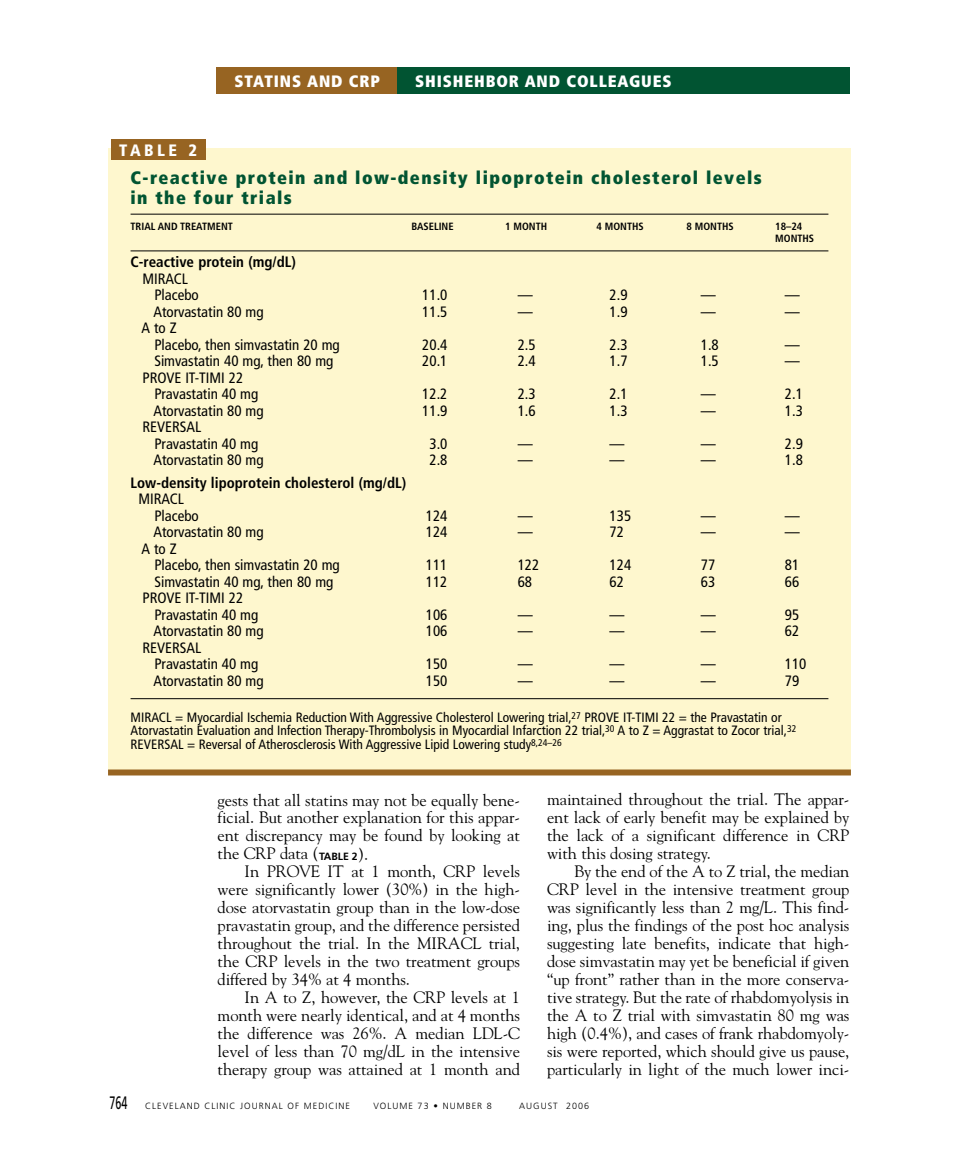
<style>
.page{position:relative;width:959px;height:1161px;background:#fff}
.page>*{position:absolute;margin:0;border:0;box-sizing:border-box;transform-origin:0 0}
.t1{font:900 condensed 18px/19.5px "Frutiger";letter-spacing:.08em;color:#015432}
.t2{font:16.5px/18px "Goudy";letter-spacing:-.005em;color:#000;text-align:justify}
.t3{font:900 condensed 16.5px "Frutiger";letter-spacing:.05em;color:#fff}
.t4{font:900 condensed 16.5px "Frutiger";letter-spacing:.21em;color:#fff}
.t5{font:condensed 15px/16.5px "Frutiger";color:#000}
.t6{font:700 condensed 15px "Frutiger";color:#000}
.t7{font:condensed 13.5px/13.5px "Frutiger";color:#000}
.t8{font:700 condensed 10.5px/12px "Frutiger";color:#000}
.t9{font:300 9px "Frutiger";letter-spacing:.11em;color:#000}
.s1{font-family:"Frutiger";font-weight:700;font-size:10.5px}
.s2{font-weight:400;font-size:18px}
</style>
<div class="page">
<div style="left:108px;top:148px;width:742px;height:626px;background:#fef7ce"></div>
<hr style="left:130px;top:214px;width:698px;height:1px;background:#000">
<hr style="left:130px;top:251px;width:698px;height:1px;background:#000">
<hr style="left:130px;top:698px;width:698px;height:1px;background:#000">
<div style="left:111px;top:140px;width:94px;height:20px;background:#976422"></div>
<div style="left:108px;top:770px;width:742px;height:6px;background:#976422"></div>
<div style="left:395px;top:68px;width:455px;height:26px;background:#015432"></div>
<div style="left:216px;top:68px;width:180px;height:26px;background:#976422"></div>
<p class="t4" style="left:119px;top:144px;width:79px">TABLE 2</p>
<p class="t3" style="left:234px;top:75px;width:147px">STATINS AND CRP</p>
<p class="t3" style="left:415px;top:75px;width:258px">SHISHEHBOR AND COLLEAGUES</p>
<p class="t1" style="left:130px;top:170px;width:632px">C-reactive protein and low-density lipoprotein cholesterol levels in the four trials</p>
<p class="t8" style="left:130px;top:221px;width:104px">TRIAL AND TREATMENT</p>
<p class="t8" style="left:411px;top:221px;width:44px">BASELINE</p>
<p class="t8" style="left:505px;top:221px;width:44px">1 MONTH</p>
<p class="t8" style="left:596px;top:221px;width:49px">4 MONTHS</p>
<p class="t8" style="left:686px;top:221px;width:49px">8 MONTHS</p>
<p class="t8" style="left:775px;top:221px;width:40px">18–24<br>MONTHS</p>
<p class="t6" style="left:130px;top:256px;width:167px">C-reactive protein (mg/dL)</p>
<p class="t5" style="left:154px;top:271px;width:46px;text-indent:-12px">MIRACL<br>Placebo</p>
<p class="t5" style="left:422px;top:288px;width:27px">11.0</p>
<p class="t5" style="left:517px;top:288px;width:16px">—</p>
<p class="t5" style="left:609px;top:288px;width:19px">2.9</p>
<p class="t5" style="left:700px;top:288px;width:16px">—</p>
<p class="t5" style="left:784px;top:288px;width:16px">—</p>
<p class="t5" style="left:153px;top:304px;width:112px">Atorvastatin 80 mg</p>
<p class="t5" style="left:422px;top:304px;width:27px">11.5</p>
<p class="t5" style="left:517px;top:304px;width:16px">—</p>
<p class="t5" style="left:609px;top:304px;width:19px">1.9</p>
<p class="t5" style="left:700px;top:304px;width:16px">—</p>
<p class="t5" style="left:784px;top:304px;width:16px">—</p>
<p class="t5" style="left:154px;top:321px;width:187px;text-indent:-13px">A to Z<br>Placebo, then simvastatin 20 mg</p>
<p class="t5" style="left:422px;top:337px;width:27px">20.4</p>
<p class="t5" style="left:517px;top:337px;width:19px">2.5</p>
<p class="t5" style="left:609px;top:337px;width:19px">2.3</p>
<p class="t5" style="left:700px;top:337px;width:19px">1.8</p>
<p class="t5" style="left:784px;top:337px;width:16px">—</p>
<p class="t5" style="left:154px;top:354px;width:181px">Simvastatin 40 mg, then 80 mg</p>
<p class="t5" style="left:422px;top:354px;width:27px">20.1</p>
<p class="t5" style="left:517px;top:354px;width:19px">2.4</p>
<p class="t5" style="left:609px;top:354px;width:19px">1.7</p>
<p class="t5" style="left:700px;top:354px;width:19px">1.5</p>
<p class="t5" style="left:784px;top:354px;width:16px">—</p>
<p class="t5" style="left:154px;top:370px;width:105px;text-indent:-12px">PROVE IT-TIMI 22<br>Pravastatin 40 mg</p>
<p class="t5" style="left:422px;top:387px;width:27px">12.2</p>
<p class="t5" style="left:517px;top:387px;width:19px">2.3</p>
<p class="t5" style="left:609px;top:387px;width:19px">2.1</p>
<p class="t5" style="left:700px;top:387px;width:16px">—</p>
<p class="t5" style="left:784px;top:387px;width:19px">2.1</p>
<p class="t5" style="left:153px;top:403px;width:112px">Atorvastatin 80 mg</p>
<p class="t5" style="left:422px;top:403px;width:27px">11.9</p>
<p class="t5" style="left:517px;top:403px;width:19px">1.6</p>
<p class="t5" style="left:609px;top:403px;width:19px">1.3</p>
<p class="t5" style="left:700px;top:403px;width:16px">—</p>
<p class="t5" style="left:784px;top:403px;width:19px">1.3</p>
<p class="t5" style="left:154px;top:420px;width:105px;text-indent:-12px">REVERSAL<br>Pravastatin 40 mg</p>
<p class="t5" style="left:429px;top:436px;width:19px">3.0</p>
<p class="t5" style="left:517px;top:436px;width:16px">—</p>
<p class="t5" style="left:609px;top:436px;width:16px">—</p>
<p class="t5" style="left:700px;top:436px;width:16px">—</p>
<p class="t5" style="left:784px;top:436px;width:19px">2.9</p>
<p class="t5" style="left:153px;top:453px;width:112px">Atorvastatin 80 mg</p>
<p class="t5" style="left:429px;top:453px;width:19px">2.8</p>
<p class="t5" style="left:517px;top:453px;width:16px">—</p>
<p class="t5" style="left:609px;top:453px;width:16px">—</p>
<p class="t5" style="left:700px;top:453px;width:16px">—</p>
<p class="t5" style="left:784px;top:453px;width:19px">1.8</p>
<p class="t6" style="left:131px;top:476px;width:277px">Low-density lipoprotein cholesterol (mg/dL)</p>
<p class="t5" style="left:154px;top:492px;width:46px;text-indent:-16px">MIRACL<br>Placebo</p>
<p class="t5" style="left:426px;top:508px;width:23px">124</p>
<p class="t5" style="left:518px;top:508px;width:16px">—</p>
<p class="t5" style="left:609px;top:508px;width:23px">135</p>
<p class="t5" style="left:700px;top:508px;width:16px">—</p>
<p class="t5" style="left:784px;top:508px;width:16px">—</p>
<p class="t5" style="left:153px;top:525px;width:112px">Atorvastatin 80 mg</p>
<p class="t5" style="left:426px;top:525px;width:23px">124</p>
<p class="t5" style="left:517px;top:525px;width:16px">—</p>
<p class="t5" style="left:609px;top:525px;width:16px">72</p>
<p class="t5" style="left:700px;top:525px;width:16px">—</p>
<p class="t5" style="left:784px;top:525px;width:16px">—</p>
<p class="t5" style="left:154px;top:541px;width:187px;text-indent:-13px">A to Z<br>Placebo, then simvastatin 20 mg</p>
<p class="t5" style="left:426px;top:558px;width:23px">111</p>
<p class="t5" style="left:517px;top:558px;width:23px">122</p>
<p class="t5" style="left:609px;top:558px;width:23px">124</p>
<p class="t5" style="left:700px;top:558px;width:16px">77</p>
<p class="t5" style="left:784px;top:558px;width:16px">81</p>
<p class="t5" style="left:154px;top:574px;width:181px">Simvastatin 40 mg, then 80 mg</p>
<p class="t5" style="left:426px;top:574px;width:23px">112</p>
<p class="t5" style="left:517px;top:574px;width:16px">68</p>
<p class="t5" style="left:609px;top:574px;width:16px">62</p>
<p class="t5" style="left:700px;top:574px;width:16px">63</p>
<p class="t5" style="left:784px;top:574px;width:16px">66</p>
<p class="t5" style="left:154px;top:591px;width:105px;text-indent:-12px">PROVE IT-TIMI 22<br>Pravastatin 40 mg</p>
<p class="t5" style="left:426px;top:607px;width:23px">106</p>
<p class="t5" style="left:518px;top:607px;width:16px">—</p>
<p class="t5" style="left:609px;top:607px;width:16px">—</p>
<p class="t5" style="left:700px;top:607px;width:16px">—</p>
<p class="t5" style="left:785px;top:607px;width:16px">95</p>
<p class="t5" style="left:153px;top:624px;width:112px">Atorvastatin 80 mg</p>
<p class="t5" style="left:426px;top:624px;width:23px">106</p>
<p class="t5" style="left:517px;top:624px;width:16px">—</p>
<p class="t5" style="left:609px;top:624px;width:16px">—</p>
<p class="t5" style="left:700px;top:624px;width:16px">—</p>
<p class="t5" style="left:784px;top:624px;width:16px">62</p>
<p class="t5" style="left:154px;top:640px;width:105px;text-indent:-12px">REVERSAL<br>Pravastatin 40 mg</p>
<p class="t5" style="left:426px;top:657px;width:23px">150</p>
<p class="t5" style="left:518px;top:657px;width:16px">—</p>
<p class="t5" style="left:609px;top:657px;width:16px">—</p>
<p class="t5" style="left:701px;top:657px;width:16px">—</p>
<p class="t5" style="left:785px;top:657px;width:23px">110</p>
<p class="t5" style="left:153px;top:673px;width:112px">Atorvastatin 80 mg</p>
<p class="t5" style="left:426px;top:673px;width:23px">150</p>
<p class="t5" style="left:518px;top:673px;width:16px">—</p>
<p class="t5" style="left:609px;top:673px;width:16px">—</p>
<p class="t5" style="left:700px;top:673px;width:16px">—</p>
<p class="t5" style="left:784px;top:673px;width:16px">79</p>
<p class="t7" style="left:130px;top:711px;width:667px">MIRACL = Myocardial Ischemia Reduction With Aggressive Cholesterol Lowering trial,<sup>27</sup> PROVE IT-TIMI 22 = the Pravastatin or<br>Atorvastatin Evaluation and Infection Therapy-Thrombolysis in Myocardial Infarction 22 trial,<sup>30</sup> A to Z = Aggrastat to Zocor trial,<sup>32<br></sup>REVERSAL = Reversal of Atherosclerosis With Aggressive Lipid Lowering study<sup>8,24–26</sup></p>
<p class="t2" style="left:218px;top:792px;width:304px">gests that all statins may not be equally bene&shy;ficial. But another explanation for this appar&shy;ent discrepancy may be found by looking at the CRP data (<span class="s1">TABLE 2</span>).</p>
<p class="t2" style="left:217px;top:864px;width:304px;text-indent:27px">In PROVE IT at 1 month, CRP levels were significantly lower (30%) in the high&shy;dose atorvastatin group than in the low-dose pravastatin group, and the difference persisted throughout the trial. In the MIRACL trial, the CRP levels in the two treatment groups differed by 34% at 4 months.</p>
<p class="t2" style="left:217px;top:990px;width:304px;text-indent:27px">In A to Z, however, the CRP levels at 1 month were nearly identical, and at 4 months the difference was 26%. A median LDL-C level of less than 70 mg/dL in the intensive therapy group was attained at 1 month and</p>
<p class="t2" style="left:547px;top:792px;width:304px">maintained throughout the trial. The appar&shy;ent lack of early benefit may be explained by the lack of a significant difference in CRP with this dosing strategy.</p>
<p class="t2" style="left:547px;top:864px;width:304px;text-indent:27px">By the end of the A to Z trial, the median CRP level in the intensive treatment group was significantly less than 2 mg/L. This find&shy;ing, plus the findings of the post hoc analysis suggesting late benefits, indicate that high&shy;dose simvastatin may yet be beneficial if given “up front” rather than in the more conserva&shy;tive strategy. But the rate of rhabdomyolysis in the A to Z trial with simvastatin 80 mg was high (0.4%), and cases of frank rhabdomyoly&shy;sis were reported, which should give us pause, particularly in light of the much lower inci-</p>
<p class="t9" style="left:110px;top:1102px;width:242px"><span class="s2">764</span> CLEVELAND CLINIC JOURNAL OF MEDICINE</p>
<p class="t9" style="left:373px;top:1102px;width:120px">VOLUME 73 • NUMBER 8</p>
<p class="t9" style="left:519px;top:1102px;width:72px">AUGUST 2006</p>
</div>
